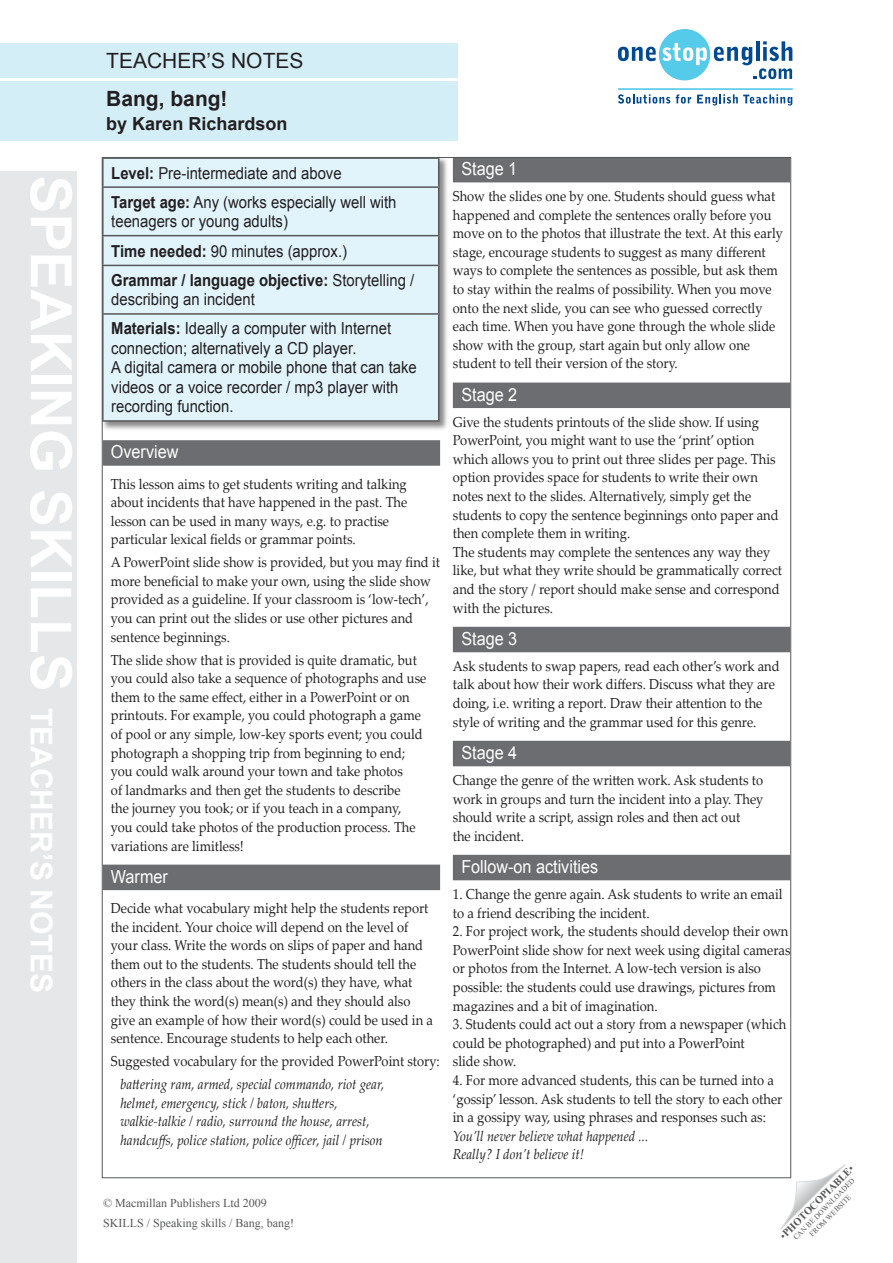
<style>
.page{position:relative;width:893px;height:1263px;background:#fff}
.page>*{position:absolute;margin:0;border:0;box-sizing:border-box;transform-origin:0 0}
.t1{font:700 57px "Arial";color:#fff}
.t2{font:21px "Arial";color:#231f20}
.Title_in_blue_box{font:700 21px "Arial";color:#231f20}
.B_Head{font:18px "Arial";color:#fff;scale:.9 1}
.Author_in_blue_box{font:700 18px "Arial";color:#231f20}
.TG_notes{font:16.5px/19.5px "Arial";color:#231f20;scale:.9 1}
.body_text{font:14.4px/18.6px "Palatino Linotype";color:#231f20;scale:.9 1}
.numbered_text{font:14.4px/18.6px "Palatino Linotype";color:#231f20;scale:.9 1}
.body_text-2{font:italic 14.4px "Palatino Linotype";color:#231f20;scale:.9 1}
.t3{font:12px "Times New Roman";color:#57585a}
.t4{font:700 10.5px "Times New Roman";color:#57585a}
.t5{font:7.5px "Times New Roman";color:#57585a}
.s1{font-size:30px}
.s2{font-weight:700}
.s3{font-style:italic}
.s4{font-weight:400}
</style>
<div class="page">
<svg style="left:618px;top:29px;width:174px;height:51px"></svg>
<svg style="left:618px;top:94px;width:52px;height:10px"></svg>
<svg style="left:676px;top:94px;width:15px;height:10px"></svg>
<svg style="left:697px;top:94px;width:95px;height:12px"></svg>
<hr style="left:618px;top:88px;width:175px;height:2px;background:#55cae9">
<svg style="left:780px;top:1164px;width:65px;height:65px"></svg>
<div style="left:102px;top:440px;width:338px;height:26px;background:#6c6d70"></div>
<div style="left:102px;top:865px;width:338px;height:25px;background:#6c6d70"></div>
<div style="left:453px;top:157px;width:337px;height:25px;background:#6c6d70"></div>
<div style="left:453px;top:383px;width:337px;height:25px;background:#6c6d70"></div>
<div style="left:453px;top:627px;width:337px;height:25px;background:#6c6d70"></div>
<div style="left:453px;top:741px;width:337px;height:25px;background:#6c6d70"></div>
<div style="left:453px;top:855px;width:337px;height:25px;background:#6c6d70"></div>
<div style="left:0;top:44px;width:457px;height:34px;background:#d4eef7"></div>
<div style="left:0;top:81px;width:457px;height:59px;background:#d4eef7"></div>
<div style="left:0;top:171px;width:77px;height:1092px;background:#e6e7e9"></div>
<div style="left:101px;top:156px;width:348px;height:275px;background:#231f20;opacity:.52"></div>
<div style="left:104px;top:159px;width:334px;height:261px;background:#e1f4fc"></div>
<svg style="left:438px;top:159px;width:1px;height:27px"></svg>
<hr style="left:102px;top:186px;width:337px;height:2px;background:#57585a">
<hr style="left:438px;top:188px;width:1px;height:47px;background:#57585a">
<hr style="left:102px;top:235px;width:337px;height:1px;background:#57585a">
<svg style="left:438px;top:236px;width:1px;height:29px"></svg>
<hr style="left:102px;top:265px;width:337px;height:1px;background:#57585a">
<hr style="left:438px;top:266px;width:1px;height:47px;background:#57585a">
<hr style="left:102px;top:313px;width:337px;height:2px;background:#57585a">
<hr style="left:438px;top:315px;width:1px;height:105px;background:#57585a">
<hr style="left:102px;top:420px;width:337px;height:2px;background:#57585a">
<p class="t1" style="left:88px;top:175px;width:816px;rotate:90deg">speaking skills <span class="s1">tEACHER’S NOTES</span></p>
<p class="t2" style="left:106px;top:47px;width:199px">TEACHER’S NOTES</p>
<p class="Title_in_blue_box" style="left:106px;top:85px;width:123px">Bang, bang!</p>
<p class="Author_in_blue_box" style="left:106px;top:112px;width:183px">by Karen Richardson</p>
<p class="TG_notes" style="left:111px;top:163px;width:257px"><span class="s2">Level:</span> Pre-intermediate and above</p>
<p class="TG_notes" style="left:111px;top:192px;width:318px"><span class="s2">Target age:</span> Any (works especially well with teenagers or young adults)</p>
<p class="TG_notes" style="left:111px;top:241px;width:263px"><span class="s2">Time needed:</span> 90 minutes (approx.)</p>
<p class="TG_notes" style="left:111px;top:271px;width:338px"><span class="s2">Grammar / language objective:</span> Storytelling / describing an incident</p>
<p class="TG_notes" style="left:111px;top:319px;width:341px"><span class="s2">Materials:</span> Ideally a computer with Internet connection; alternatively a CD player.<br>A digital camera or mobile phone that can take videos or a voice recorder / mp3 player with recording function.</p>
<p class="B_Head" style="left:111px;top:440px;width:77px">Overview</p>
<p class="numbered_text" style="left:111px;top:474px;width:331px">This lesson aims to get students writing and talking about incidents that have happened in the past. The lesson can be used in many ways, e.g. to practise particular lexical fields or grammar points.</p>
<p class="numbered_text" style="left:111px;top:552px;width:367px">A PowerPoint slide show is provided, but you may find it more beneficial to make your own, using the slide show provided as a guideline. If your classroom is ‘low-tech’, you can print out the slides or use other pictures and sentence beginnings.</p>
<p class="numbered_text" style="left:111px;top:650px;width:352px">The slide show that is provided is quite dramatic, but you could also take a sequence of photographs and use them to the same effect, either in a PowerPoint or on printouts. For example, you could photograph a game of pool or any simple, low-key sports event; you could photograph a shopping trip from beginning to end; you could walk around your town and take photos<br>of landmarks and then get the students to describe<br>the journey you took; or if you teach in a company, you could take photos of the production process. The variations are limitless!</p>
<p class="B_Head" style="left:111px;top:864px;width:65px">Warmer</p>
<p class="numbered_text" style="left:111px;top:898px;width:359px">Decide what vocabulary might help the students report the incident. Your choice will depend on the level of your class. Write the words on slips of paper and hand them out to the students. The students should tell the others in the class about the word(s) they have, what they think the word(s) mean(s) and they should also give an example of how their word(s) could be used in a sentence. Encourage students to help each other.</p>
<p class="numbered_text" style="left:111px;top:1051px;width:367px">Suggested vocabulary for the provided PowerPoint story:</p>
<p class="body_text-2" style="left:120px;top:1074px;width:295px">battering ram, armed, special commando, riot gear,</p>
<p class="body_text-2" style="left:120px;top:1092px;width:243px">helmet, emergency, stick / baton, shutters,</p>
<p class="body_text-2" style="left:120px;top:1111px;width:278px">walkie-talkie / radio, surround the house, arrest,</p>
<p class="body_text-2" style="left:120px;top:1129px;width:293px">handcuffs, police station, police officer, jail / prison</p>
<p class="t3" style="left:103px;top:1195px;width:165px">© Macmillan Publishers Ltd 2009</p>
<p class="t3" style="left:103px;top:1215px;width:193px">SKILLS / Speaking skills / Bang, bang!</p>
<p class="B_Head" style="left:461px;top:157px;width:64px">Stage 1</p>
<p class="body_text" style="left:453px;top:186px;width:368px">Show the slides one by one. Students should guess what happened and complete the sentences orally before you move on to the photos that illustrate the text. At this early stage, encourage students to suggest as many different ways to complete the sentences as possible, but ask them to stay within the realms of possibility. When you move onto the next slide, you can see who guessed correctly each time. When you have gone through the whole slide show with the group, start again but only allow one student to tell their version of the story.</p>
<p class="B_Head" style="left:461px;top:382px;width:64px">Stage 2</p>
<p class="body_text" style="left:453px;top:412px;width:364px">Give the students printouts of the slide show. If using PowerPoint, you might want to use the ‘print’ option which allows you to print out three slides per page. This option provides space for students to write their own notes next to the slides. Alternatively, simply get the students to copy the sentence beginnings onto paper and then complete them in writing.</p>
<p class="body_text" style="left:453px;top:542px;width:367px">The students may complete the sentences any way they like, but what they write should be grammatically correct and the story / report should make sense and correspond with the pictures.</p>
<p class="B_Head" style="left:461px;top:627px;width:64px">Stage 3</p>
<p class="body_text" style="left:453px;top:656px;width:365px">Ask students to swap papers, read each other’s work and talk about how their work differs. Discuss what they are doing, i.e. writing a report. Draw their attention to the style of writing and the grammar used for this genre.</p>
<p class="B_Head" style="left:461px;top:741px;width:64px">Stage 4</p>
<p class="body_text" style="left:453px;top:770px;width:347px">Change the genre of the written work. Ask students to work in groups and turn the incident into a play. They should write a script, assign roles and then act out<br>the incident.</p>
<p class="B_Head" style="left:461px;top:855px;width:154px">Follow-on activities</p>
<p class="body_text" style="left:453px;top:884px;width:368px">1. Change the genre again. Ask students to write an email to a friend describing the incident.</p>
<p class="body_text" style="left:453px;top:921px;width:377px">2. For project work, the students should develop their own PowerPoint slide show for next week using digital cameras or photos from the Internet. A low-tech version is also possible: the students could use drawings, pictures from magazines and a bit of imagination.</p>
<p class="body_text" style="left:453px;top:1014px;width:372px">3. Students could act out a story from a newspaper (which could be photographed) and put into a PowerPoint<br>slide show.</p>
<p class="body_text" style="left:453px;top:1070px;width:368px">4. For more advanced students, this can be turned into a ‘gossip’ lesson. Ask students to tell the story to each other in a gossipy way, using phrases and responses such as:<br><span class="s3">You’ll never believe what happened ...</span></p>
<p class="body_text-2" style="left:453px;top:1144px;width:147px">Really? I don’t believe it!</p>
<p class="t4" style="left:777px;top:1232px;width:101px;rotate:-45deg"><span class="s4">•</span>PHOTOCOPIABLE<span class="s4">•</span></p>
<p class="t5" style="left:791px;top:1235px;width:85px;rotate:-45deg">CAN BE DOWNLOADED</p>
<p class="t5" style="left:807px;top:1231px;width:57px;rotate:-45deg">FROM WEBSITE</p>
</div>
